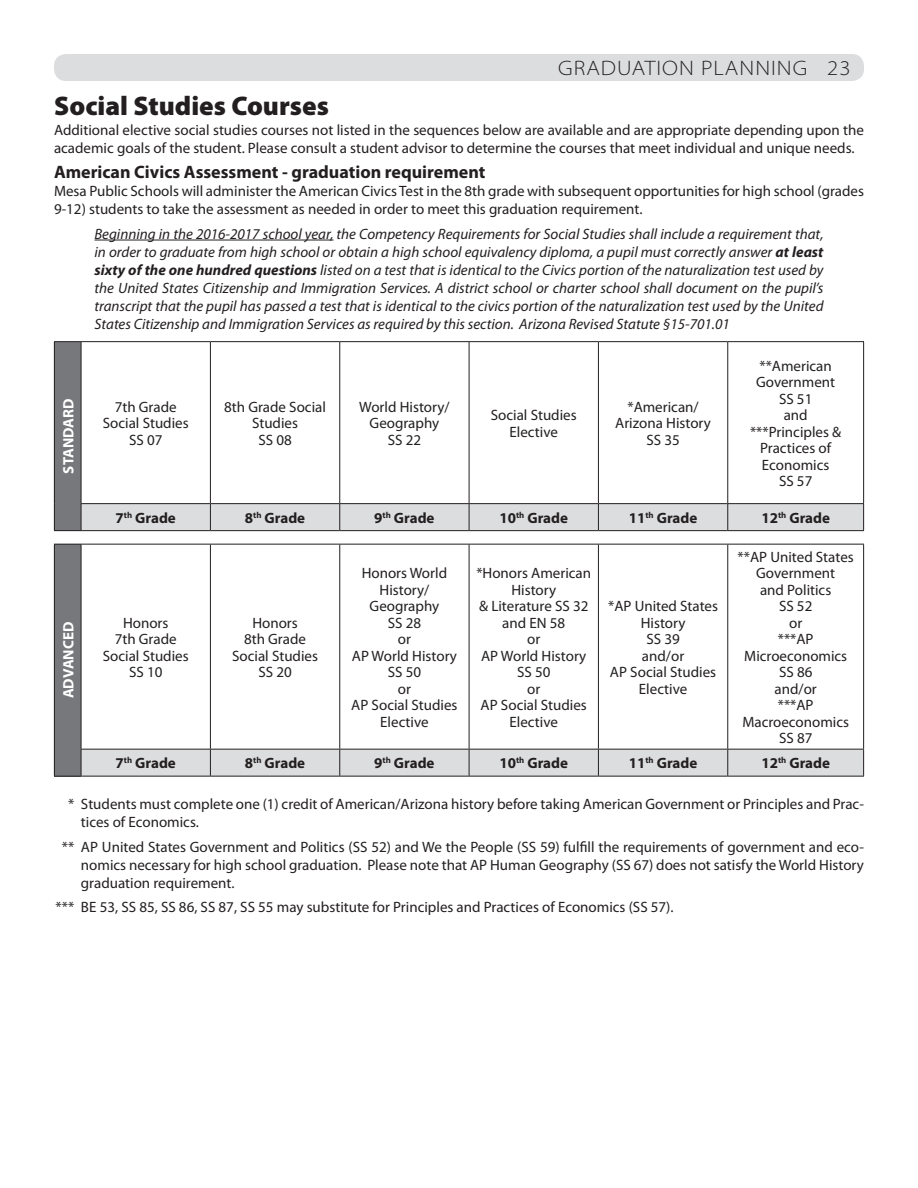
<style>
.page{position:relative;width:918px;height:1188px;background:#fff}
.page>*{position:absolute;margin:0;border:0;box-sizing:border-box;transform-origin:0 0}
.t1{font:900 27px "Myriad Pro";color:#231f20}
.t2{font:300 semi-expanded 21px "Myriad Pro";letter-spacing:.05em;color:#231f20}
.t3{font:700 18px "Myriad Pro";color:#231f20}
.t4{font:15px/16.5px "Myriad Pro";color:#231f20;text-align:center}
.t5{font:italic 15px/18px "Myriad Pro";color:#231f20;text-align:justify}
.t6{font:700 15px "Myriad Pro";color:#231f20}
.t7{font:700 15px "Myriad Pro";color:#fff}
.s1{font-weight:700}
</style>
<div class="page">
<div style="left:54px;top:54px;width:810px;height:27px;background:#dcddde;border-radius:12px"></div>
<hr style="left:94px;top:240px;width:240px;height:1px;background:#231f20">
<div style="left:54px;top:342px;width:27px;height:189px;background:#77787b"></div>
<svg style="left:54px;top:341px;width:27px;height:1px"></svg>
<hr style="left:54px;top:342px;width:1px;height:162px;background:#231f20">
<svg style="left:54px;top:504px;width:810px;height:27px;background:#d4d5d6"></svg>
<hr style="left:81px;top:530px;width:129px;height:1px;background:#231f20">
<hr style="left:210px;top:530px;width:130px;height:1px;background:#231f20">
<hr style="left:340px;top:530px;width:129px;height:1px;background:#231f20">
<hr style="left:469px;top:530px;width:129px;height:1px;background:#231f20">
<hr style="left:598px;top:530px;width:130px;height:1px;background:#231f20">
<hr style="left:728px;top:530px;width:136px;height:1px;background:#231f20">
<hr style="left:81px;top:341px;width:129px;height:1px;background:#231f20">
<hr style="left:81px;top:342px;width:1px;height:161px;background:#231f20">
<hr style="left:210px;top:341px;width:130px;height:1px;background:#231f20">
<hr style="left:340px;top:341px;width:129px;height:1px;background:#231f20">
<hr style="left:469px;top:341px;width:129px;height:1px;background:#231f20">
<hr style="left:598px;top:341px;width:130px;height:1px;background:#231f20">
<hr style="left:728px;top:341px;width:136px;height:1px;background:#231f20">
<hr style="left:863px;top:342px;width:1px;height:161px;background:#231f20">
<hr style="left:81px;top:503px;width:129px;height:1px;background:#231f20">
<hr style="left:210px;top:503px;width:130px;height:1px;background:#231f20">
<hr style="left:340px;top:503px;width:129px;height:1px;background:#231f20">
<hr style="left:469px;top:503px;width:129px;height:1px;background:#231f20">
<hr style="left:598px;top:503px;width:130px;height:1px;background:#231f20">
<hr style="left:728px;top:503px;width:136px;height:1px;background:#231f20">
<hr style="left:210px;top:342px;width:1px;height:161px;background:#231f20">
<hr style="left:339px;top:342px;width:1px;height:161px;background:#231f20">
<hr style="left:469px;top:342px;width:1px;height:161px;background:#231f20">
<hr style="left:598px;top:342px;width:1px;height:161px;background:#231f20">
<hr style="left:727px;top:342px;width:1px;height:161px;background:#231f20">
<div style="left:54px;top:544px;width:27px;height:232px;background:#77787b"></div>
<svg style="left:54px;top:544px;width:27px;height:1px"></svg>
<hr style="left:54px;top:545px;width:1px;height:204px;background:#231f20">
<hr style="left:81px;top:544px;width:129px;height:1px;background:#231f20">
<hr style="left:81px;top:545px;width:1px;height:204px;background:#231f20">
<hr style="left:210px;top:544px;width:130px;height:1px;background:#231f20">
<hr style="left:340px;top:544px;width:129px;height:1px;background:#231f20">
<hr style="left:469px;top:544px;width:129px;height:1px;background:#231f20">
<hr style="left:598px;top:544px;width:130px;height:1px;background:#231f20">
<hr style="left:728px;top:544px;width:136px;height:1px;background:#231f20">
<hr style="left:863px;top:545px;width:1px;height:204px;background:#231f20">
<svg style="left:54px;top:749px;width:810px;height:28px;background:#cfd0d1"></svg>
<hr style="left:81px;top:776px;width:129px;height:1px;background:#231f20">
<hr style="left:210px;top:776px;width:130px;height:1px;background:#231f20">
<hr style="left:340px;top:776px;width:129px;height:1px;background:#231f20">
<hr style="left:469px;top:776px;width:129px;height:1px;background:#231f20">
<hr style="left:598px;top:776px;width:130px;height:1px;background:#231f20">
<hr style="left:728px;top:776px;width:136px;height:1px;background:#231f20">
<hr style="left:210px;top:545px;width:1px;height:204px;background:#231f20">
<hr style="left:339px;top:545px;width:1px;height:204px;background:#231f20">
<hr style="left:469px;top:545px;width:1px;height:204px;background:#231f20">
<hr style="left:598px;top:545px;width:1px;height:204px;background:#231f20">
<hr style="left:727px;top:545px;width:1px;height:204px;background:#231f20">
<h2 class="t2" style="left:558px;top:57px;width:294px">GRADUATION PLANNING 23</h2>
<h1 class="t1" style="left:54px;top:90px;width:276px">Social Studies Courses</h1>
<p class="t4" style="left:54px;top:121px;width:812px;line-height:18px;text-align:left">Additional elective social studies courses not listed in the sequences below are available and are appropriate depending upon the academic goals of the student. Please consult a student advisor to determine the courses that meet individual and unique needs.</p>
<p class="t3" style="left:54px;top:160px;width:433px">American Civics Assessment - graduation requirement</p>
<p class="t4" style="left:54px;top:182px;width:812px;line-height:18px;text-align:left">Mesa Public Schools will administer the American Civics Test in the 8th grade with subsequent opportunities for high school (grades<br>9-12) students to take the assessment as needed in order to meet this graduation requirement.</p>
<p class="t5" style="left:94px;top:224px;width:731px">Beginning in the 2016-2017 school year, the Competency Requirements for Social Studies shall include a requirement that, in order to graduate from high school or obtain a high school equivalency diploma, a pupil must correctly answer <span class="s1">at least sixty of the one hundred questions</span> listed on a test that is identical to the Civics portion of the naturalization test used by the United States Citizenship and Immigration Services. A district school or charter school shall document on the pupil’s transcript that the pupil has passed a test that is identical to the civics portion of the naturalization test used by the United States Citizenship and Immigration Services as required by this section. Arizona Revised Statute §15-701.01</p>
<p class="t7" style="left:59px;top:474px;width:76px;rotate:-90deg">STANDARD</p>
<p class="t4" style="left:103px;top:398px;width:87px">7th Grade<br>Social Studies<br>SS 07</p>
<p class="t4" style="left:224px;top:398px;width:103px">8th Grade Social<br>Studies<br>SS 08</p>
<p class="t4" style="left:359px;top:398px;width:92px">World History/<br>Geography<br>SS 22</p>
<p class="t4" style="left:491px;top:407px;width:87px">Social Studies<br>Elective</p>
<p class="t4" style="left:615px;top:398px;width:97px">*American/<br>Arizona History<br>SS 35</p>
<p class="t4" style="left:750px;top:357px;width:93px">**American<br>Government<br>SS 51<br>and ***Principles &amp;<br>Practices of<br>Economics<br>SS 57</p>
<p class="t6" style="left:116px;top:508px;width:62px">7<sup>th</sup> Grade</p>
<p class="t6" style="left:245px;top:508px;width:62px">8<sup>th</sup> Grade</p>
<p class="t6" style="left:374px;top:508px;width:62px">9<sup>th</sup> Grade</p>
<p class="t6" style="left:499px;top:508px;width:70px">10<sup>th</sup> Grade</p>
<p class="t6" style="left:629px;top:508px;width:70px">11<sup>th</sup> Grade</p>
<p class="t6" style="left:761px;top:508px;width:70px">12<sup>th</sup> Grade</p>
<p class="t7" style="left:59px;top:698px;width:78px;rotate:-90deg">ADVANCED</p>
<p class="t4" style="left:103px;top:614px;width:87px">Honors<br>7th Grade<br>Social Studies<br>SS 10</p>
<p class="t4" style="left:232px;top:614px;width:87px">Honors<br>8th Grade<br>Social Studies<br>SS 20</p>
<p class="t4" style="left:351px;top:565px;width:108px">Honors World<br>History/<br>Geography<br>SS 28<br>or<br>AP World History<br>SS 50<br>or<br>AP Social Studies<br>Elective</p>
<p class="t4" style="left:476px;top:565px;width:116px">*Honors American<br>History<br>&amp; Literature SS 32 and EN 58<br>or<br>AP World History<br>SS 50<br>or<br>AP Social Studies<br>Elective</p>
<p class="t4" style="left:608px;top:598px;width:111px">*AP United States<br>History<br>SS 39<br>and/or<br>AP Social Studies<br>Elective</p>
<p class="t4" style="left:738px;top:548px;width:118px">**AP United States<br>Government<br>and Politics<br>SS 52<br>or<br>***AP<br>Microeconomics<br>SS 86<br>and/or<br>***AP<br>Macroeconomics<br>SS 87</p>
<p class="t6" style="left:116px;top:753px;width:62px">7<sup>th</sup> Grade</p>
<p class="t6" style="left:245px;top:753px;width:62px">8<sup>th</sup> Grade</p>
<p class="t6" style="left:374px;top:753px;width:62px">9<sup>th</sup> Grade</p>
<p class="t6" style="left:499px;top:753px;width:70px">10<sup>th</sup> Grade</p>
<p class="t6" style="left:629px;top:753px;width:70px">11<sup>th</sup> Grade</p>
<p class="t6" style="left:761px;top:753px;width:70px">12<sup>th</sup> Grade</p>
<p class="t4" style="left:81px;top:795px;width:784px;line-height:18px;text-align:left;text-indent:-13px">* Students must complete one (1) credit of American/Arizona history before taking American Government or Principles and Prac&shy;tices of Economics.</p>
<p class="t4" style="left:81px;top:837px;width:785px;line-height:18px;text-align:justify;text-indent:-19px">** AP United States Government and Politics (SS 52) and We the People (SS 59) fulfill the requirements of government and eco&shy;nomics necessary for high school graduation. Please note that AP Human Geography (SS 67) does not satisfy the World History graduation requirement.</p>
<p class="t4" style="left:56px;top:899px;width:620px">*** BE 53, SS 85, SS 86, SS 87, SS 55 may substitute for Principles and Practices of Economics (SS 57).</p>
</div>
